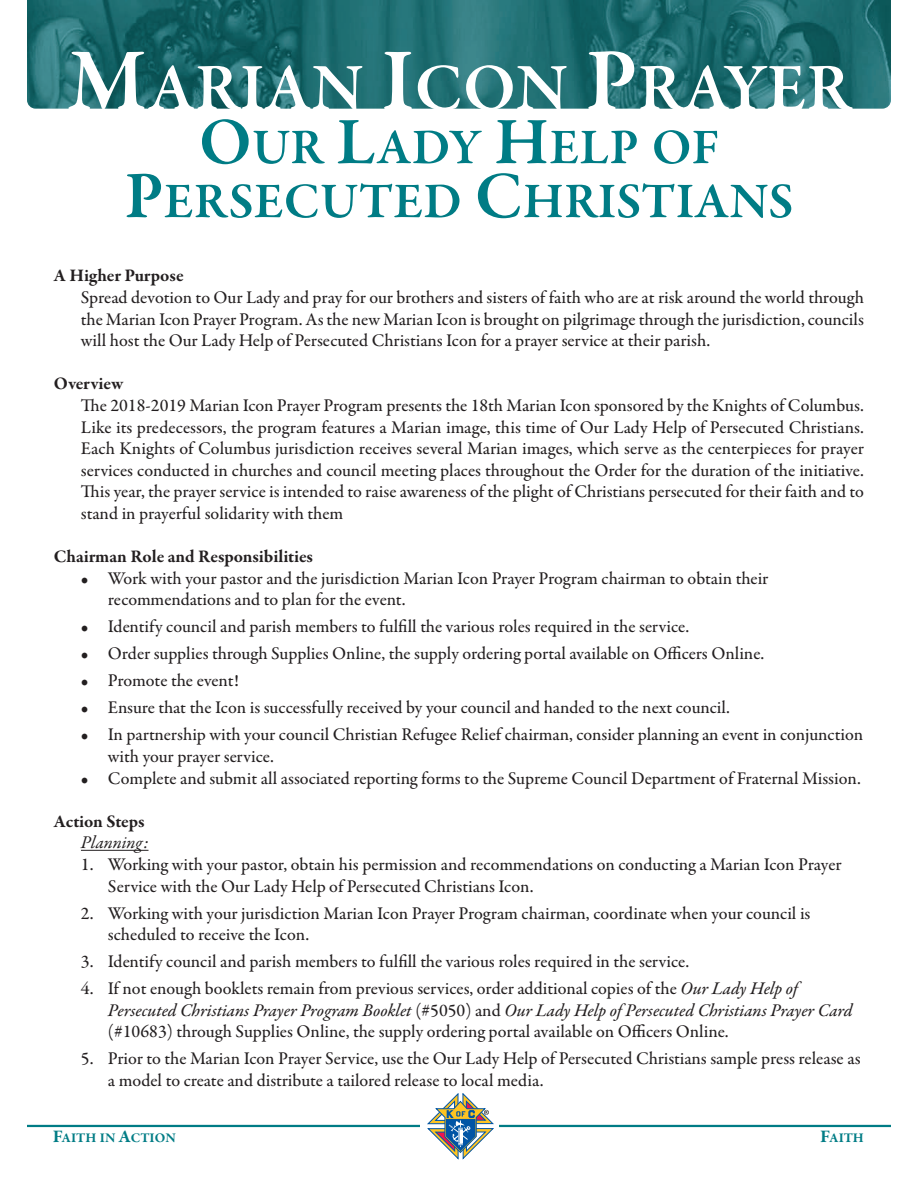
<style>
.page{position:relative;width:918px;height:1188px;background:#fff}
.page>*{position:absolute;margin:0;border:0;box-sizing:border-box;transform-origin:0 0}
.t1{font:600 67.5px "Garamond Premr Pro";letter-spacing:.005em;color:#fff}
.t2{font:600 50.7px/54px "Garamond Premr Pro";letter-spacing:.005em;color:#007c85;text-align:center}
.t3{font:500 18px/21.6px "Garamond Premr Pro";color:#231f20}
.t4{font:700 18px/21.6px "Garamond Premr Pro";letter-spacing:-.005em;color:#231f20;text-align:right}
.t5{font:700 13.5px "Garamond Premr Pro";color:#007c85}
.s1{font-size:90px}
.s2{font-size:67.5px}
.s3{font-weight:700}
.s4{font-weight:400;font-style:italic}
.s5{font-family:"Garamond Premr Pro Med It";font-weight:400}
.s6{font-size:18px}
</style>
<div class="page">
<img style="left:27px;top:0;width:864px;height:109px">
<hr style="left:27px;top:1125px;width:864px;height:2px;background:#007c85">
<div style="left:421px;top:1090px;width:78px;height:70px;background:#fff"></div>
<svg style="left:427px;top:1093px;width:66px;height:66px"></svg>
<hr style="left:81px;top:850px;width:68px;height:1px;background:#231f20">
<p class="t1" style="left:67px;top:62px;width:785px"><span class="s1">M</span>ARIAN <span class="s1">I</span>CON <span class="s1">P</span>RAYER</p>
<p class="t2" style="left:124px;top:125px;width:671px"><span class="s2">O</span>UR <span class="s2">L</span>ADY <span class="s2">H</span>ELP OF<br><span class="s2">P</span>ERSECUTED <span class="s2">C</span>HRISTIANS</p>
<p class="t3" style="left:81px;top:266px;width:785px;text-indent:-27px"><span class="s3">A Higher Purpose<br></span>Spread devotion to Our Lady and pray for our brothers and sisters of faith who are at risk around the world through the Marian Icon Prayer Program. As the new Marian Icon is brought on pilgrimage through the jurisdiction, councils will host the Our Lady Help of Persecuted Christians Icon for a prayer service at their parish.</p>
<p class="t3" style="left:81px;top:374px;width:785px;text-indent:-27px"><span class="s3">Overview<br></span>The 2018-2019 Marian Icon Prayer Program presents the 18th Marian Icon sponsored by the Knights of Columbus.<br>Like its predecessors, the program features a Marian image, this time of Our Lady Help of Persecuted Christians.<br>Each Knights of Columbus jurisdiction receives several Marian images, which serve as the centerpieces for prayer services conducted in churches and council meeting places throughout the Order for the duration of the initiative.<br>This year, the prayer service is intended to raise awareness of the plight of Christians persecuted for their faith and to stand in prayerful solidarity with them</p>
<p class="t4" style="left:54px;top:547px;width:261px">Chairman Role and Responsibilities</p>
<p class="t3" style="left:108px;top:569px;width:662px;text-indent:-27px">• Work with your pastor and the jurisdiction Marian Icon Prayer Program chairman to obtain their recommendations and to plan for the event.</p>
<p class="t3" style="left:81px;top:617px;width:610px">• Identify council and parish members to fulfill the various roles required in the service.</p>
<p class="t3" style="left:81px;top:644px;width:685px">• Order supplies through Supplies Online, the supply ordering portal available on Officers Online.</p>
<p class="t3" style="left:81px;top:671px;width:160px">• Promote the event!</p>
<p class="t3" style="left:81px;top:698px;width:651px">• Ensure that the Icon is successfully received by your council and handed to the next council.</p>
<p class="t3" style="left:108px;top:725px;width:757px;text-indent:-27px">• In partnership with your council Christian Refugee Relief chairman, consider planning an event in conjunction with your prayer service.</p>
<p class="t3" style="left:81px;top:769px;width:781px">• Complete and submit all associated reporting forms to the Supreme Council Department of Fraternal Mission.</p>
<p class="t4" style="left:54px;top:812px;width:96px">Action Steps<br><span class="s4">Planning:</span></p>
<p class="t3" style="left:108px;top:855px;width:735px;text-indent:-27px">1. Working with your pastor, obtain his permission and recommendations on conducting a Marian Icon Prayer<br>Service with the Our Lady Help of Persecuted Christians Icon.</p>
<p class="t3" style="left:108px;top:904px;width:704px;text-indent:-27px">2. Working with your jurisdiction Marian Icon Prayer Program chairman, coordinate when your council is scheduled to receive the Icon.</p>
<p class="t3" style="left:81px;top:952px;width:610px">3. Identify council and parish members to fulfill the various roles required in the service.</p>
<p class="t3" style="left:108px;top:979px;width:746px;text-indent:-27px">4. If not enough booklets remain from previous services, order additional copies of the <span class="s5">Our Lady Help of<br>Persecuted Christians Prayer Program Booklet</span> (#5050) and <span class="s5">Our Lady Help of Persecuted Christians Prayer Card </span>(#10683) through Supplies Online, the supply ordering portal available on Officers Online.</p>
<p class="t3" style="left:108px;top:1049px;width:754px;text-indent:-27px">5. Prior to the Marian Icon Prayer Service, use the Our Lady Help of Persecuted Christians sample press release as a model to create and distribute a tailored release to local media.</p>
<p class="t5" style="left:53px;top:1132px;width:125px"><span class="s6">F</span>AITH IN <span class="s6">A</span>CTION</p>
<p class="t5" style="left:820px;top:1132px;width:45px"><span class="s6">F</span>AITH</p>
</div>
